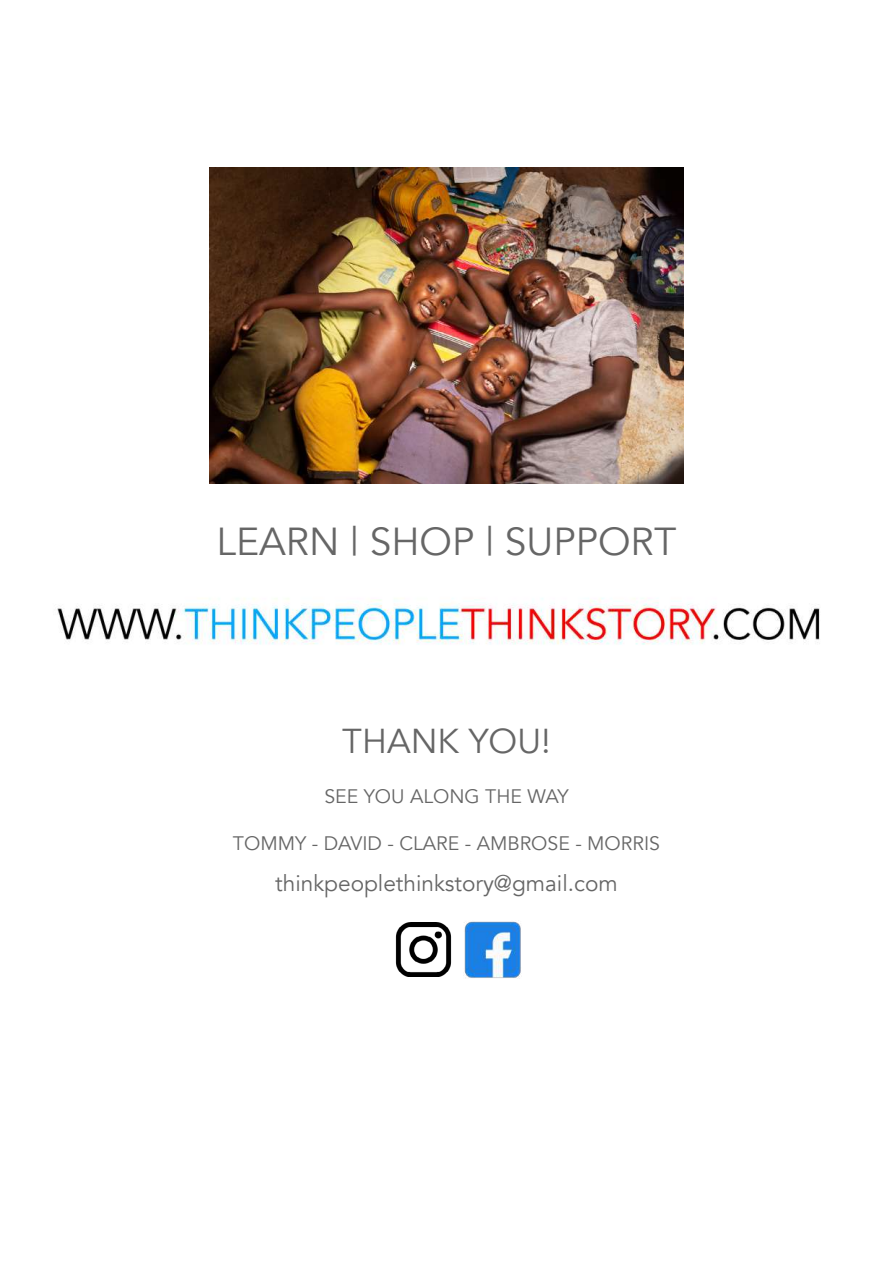
<style>
.page{position:relative;width:893px;height:1263px;background:#fff}
.page>*{position:absolute;margin:0;border:0;box-sizing:border-box;transform-origin:0 0}
.t1{font:39px "Avenir";color:#666}
.t2{font:34.5px "Avenir";color:#666}
.t3{font:22.65px "Avenir";color:#666}
.t4{font:19.5px "Avenir";color:#666}
</style>
<div class="page">
<img style="left:57px;top:598px;width:763px;height:47px">
<img style="left:210px;top:168px;width:473px;height:315px">
<img style="left:395px;top:922px;width:57px;height:55px">
<img style="left:464px;top:921px;width:57px;height:57px">
<h1 class="t1" style="left:217px;top:518px;width:461px">LEARN | SHOP | SUPPORT</h1>
<h2 class="t2" style="left:342px;top:720px;width:210px">THANK YOU!</h2>
<p class="t4" style="left:324px;top:785px;width:246px">SEE YOU ALONG THE WAY</p>
<p class="t4" style="left:233px;top:832px;width:429px">TOMMY - DAVID - CLARE - AMBROSE - MORRIS</p>
<p class="t3" style="left:275px;top:870px;width:344px">thinkpeoplethinkstory@gmail.com</p>
</div>
